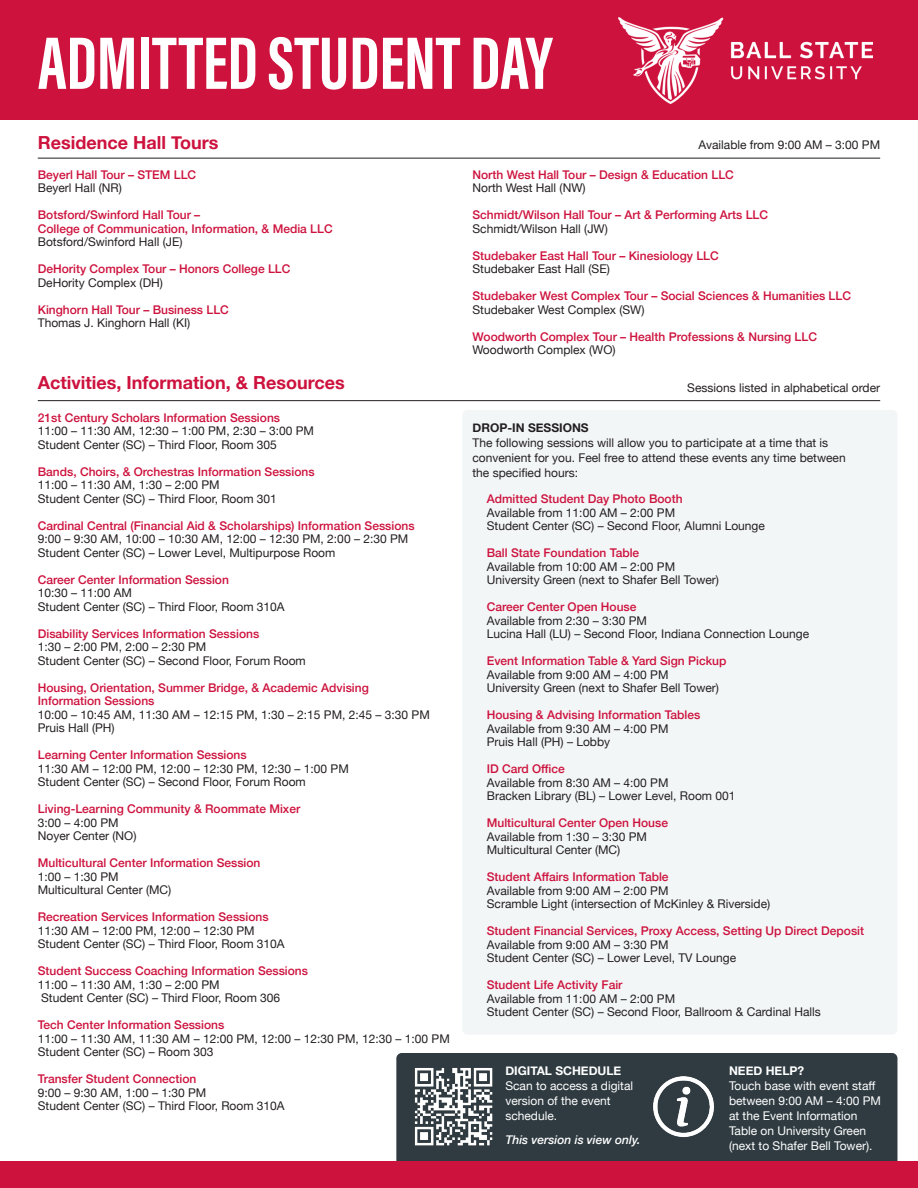
<style>
.page{position:relative;width:918px;height:1188px;background:#fff}
.page>*{position:absolute;margin:0;border:0;box-sizing:border-box;transform-origin:0 0}
.t1{font:700 76.5px "Acumin Pro Extra Cond";color:#fff}
.t2{font:700 18px "Helvetica Neue";color:#cd123d}
.t3{font:12px/15px "Helvetica Neue";color:#231f20}
.t4{font:500 12px "Helvetica Neue";color:#cd123d}
.t5{font:12px/15px "Helvetica Neue";color:#fff}
.t6{font:700 12px "Helvetica Neue";color:#fff}
.t7{font:italic 500 12px "Helvetica Neue";color:#fff}
.t8{font:700 12px "Helvetica Neue";color:#231f20}
</style>
<div class="page">
<div style="left:0;top:0;width:918px;height:120px;background:#cd123d"></div>
<img style="left:618px;top:18px;width:254px;height:86px">
<div style="left:0;top:1161px;width:918px;height:27px;background:#cd123d"></div>
<div style="left:462px;top:410px;width:435px;height:625px;background:#f3f6f7;border-radius:5px"></div>
<div style="left:396px;top:1053px;width:501px;height:108px;background:#2f3b41"></div>
<img style="left:413px;top:1066px;width:81px;height:82px">
<hr style="left:38px;top:158px;width:842px;height:1px;background:#231f20">
<hr style="left:38px;top:400px;width:842px;height:1px;background:#231f20">
<img style="left:647px;top:1070px;width:73px;height:74px">
<h1 class="t1" style="left:38px;top:16px;width:516px">ADMITTED STUDENT DAY</h1>
<p class="t2" style="left:38px;top:129px;width:182px">Residence Hall Tours</p>
<p class="t3" style="left:699px;top:138px;width:183px">Available from 9:00 AM – 3:00 PM</p>
<p class="t4" style="left:38px;top:165px;width:160px">Beyerl Hall Tour – STEM LLC</p>
<p class="t3" style="left:38px;top:181px;width:85px">Beyerl Hall (NR)</p>
<p class="t4" style="left:38px;top:205px;width:164px">Botsford/Swinford Hall Tour –</p>
<p class="t4" style="left:38px;top:219px;width:296px">College of Communication, Information, &amp; Media LLC</p>
<p class="t3" style="left:38px;top:235px;width:146px">Botsford/Swinford Hall (JE)</p>
<p class="t4" style="left:38px;top:259px;width:254px">DeHority Complex Tour – Honors College LLC</p>
<p class="t3" style="left:38px;top:275px;width:127px">DeHority Complex (DH)</p>
<p class="t4" style="left:38px;top:300px;width:193px">Kinghorn Hall Tour – Business LLC</p>
<p class="t3" style="left:38px;top:316px;width:154px">Thomas J. Kinghorn Hall (KI)</p>
<p class="t4" style="left:472px;top:165px;width:263px">North West Hall Tour – Design &amp; Education LLC</p>
<p class="t3" style="left:472px;top:181px;width:115px">North West Hall (NW)</p>
<p class="t4" style="left:472px;top:205px;width:297px">Schmidt/Wilson Hall Tour – Art &amp; Performing Arts LLC</p>
<p class="t3" style="left:472px;top:221px;width:137px">Schmidt/Wilson Hall (JW)</p>
<p class="t4" style="left:472px;top:246px;width:248px">Studebaker East Hall Tour – Kinesiology LLC</p>
<p class="t3" style="left:472px;top:262px;width:139px">Studebaker East Hall (SE)</p>
<p class="t4" style="left:472px;top:286px;width:380px">Studebaker West Complex Tour – Social Sciences &amp; Humanities LLC</p>
<p class="t3" style="left:472px;top:302px;width:174px">Studebaker West Complex (SW)</p>
<p class="t4" style="left:472px;top:327px;width:346px">Woodworth Complex Tour – Health Professions &amp; Nursing LLC</p>
<p class="t3" style="left:472px;top:343px;width:145px">Woodworth Complex (WO)</p>
<p class="t2" style="left:38px;top:369px;width:308px">Activities, Information, &amp; Resources</p>
<p class="t4" style="left:38px;top:408px;width:244px">21st Century Scholars Information Sessions</p>
<p class="t3" style="left:38px;top:424px;width:278px">11:00 – 11:30 AM, 12:30 – 1:00 PM, 2:30 – 3:00 PM</p>
<p class="t3" style="left:38px;top:438px;width:241px">Student Center (SC) – Third Floor, Room 305</p>
<p class="t4" style="left:38px;top:462px;width:278px">Bands, Choirs, &amp; Orchestras Information Sessions</p>
<p class="t3" style="left:38px;top:478px;width:183px">11:00 – 11:30 AM, 1:30 – 2:00 PM</p>
<p class="t3" style="left:38px;top:492px;width:241px">Student Center (SC) – Third Floor, Room 301</p>
<p class="t4" style="left:38px;top:516px;width:378px">Cardinal Central (Financial Aid &amp; Scholarships) Information Sessions</p>
<p class="t3" style="left:38px;top:532px;width:372px">9:00 – 9:30 AM, 10:00 – 10:30 AM, 12:00 – 12:30 PM, 2:00 – 2:30 PM</p>
<p class="t3" style="left:38px;top:546px;width:299px">Student Center (SC) – Lower Level, Multipurpose Room</p>
<p class="t4" style="left:38px;top:570px;width:193px">Career Center Information Session</p>
<p class="t3" style="left:38px;top:586px;width:96px">10:30 – 11:00 AM</p>
<p class="t3" style="left:38px;top:600px;width:248px">Student Center (SC) – Third Floor, Room 310A</p>
<p class="t4" style="left:38px;top:624px;width:223px">Disability Services Information Sessions</p>
<p class="t3" style="left:38px;top:640px;width:170px">1:30 – 2:00 PM, 2:00 – 2:30 PM</p>
<p class="t3" style="left:38px;top:654px;width:270px">Student Center (SC) – Second Floor, Forum Room</p>
<p class="t4" style="left:38px;top:678px;width:333px">Housing, Orientation, Summer Bridge, &amp; Academic Advising</p>
<p class="t4" style="left:38px;top:691px;width:118px">Information Sessions</p>
<p class="t3" style="left:38px;top:708px;width:394px">10:00 – 10:45 AM, 11:30 AM – 12:15 PM, 1:30 – 2:15 PM, 2:45 – 3:30 PM</p>
<p class="t3" style="left:38px;top:721px;width:78px">Pruis Hall (PH)</p>
<p class="t4" style="left:38px;top:745px;width:210px">Learning Center Information Sessions</p>
<p class="t3" style="left:38px;top:762px;width:313px">11:30 AM – 12:00 PM, 12:00 – 12:30 PM, 12:30 – 1:00 PM</p>
<p class="t3" style="left:38px;top:775px;width:270px">Student Center (SC) – Second Floor, Forum Room</p>
<p class="t4" style="left:38px;top:799px;width:264px">Living-Learning Community &amp; Roommate Mixer</p>
<p class="t3" style="left:38px;top:816px;width:82px">3:00 – 4:00 PM</p>
<p class="t3" style="left:38px;top:829px;width:100px">Noyer Center (NO)</p>
<p class="t4" style="left:38px;top:853px;width:224px">Multicultural Center Information Session</p>
<p class="t3" style="left:38px;top:870px;width:82px">1:00 – 1:30 PM</p>
<p class="t3" style="left:38px;top:883px;width:135px">Multicultural Center (MC)</p>
<p class="t4" style="left:38px;top:907px;width:232px">Recreation Services Information Sessions</p>
<p class="t3" style="left:38px;top:924px;width:218px">11:30 AM – 12:00 PM, 12:00 – 12:30 PM</p>
<p class="t3" style="left:38px;top:937px;width:248px">Student Center (SC) – Third Floor, Room 310A</p>
<p class="t4" style="left:38px;top:961px;width:272px">Student Success Coaching Information Sessions</p>
<p class="t3" style="left:38px;top:978px;width:183px">11:00 – 11:30 AM, 1:30 – 2:00 PM</p>
<p class="t3" style="left:41px;top:991px;width:241px">Student Center (SC) – Third Floor, Room 306</p>
<p class="t4" style="left:38px;top:1015px;width:188px">Tech Center Information Sessions</p>
<p class="t3" style="left:38px;top:1032px;width:414px">11:00 – 11:30 AM, 11:30 AM – 12:00 PM, 12:00 – 12:30 PM, 12:30 – 1:00 PM</p>
<p class="t3" style="left:38px;top:1045px;width:177px">Student Center (SC) – Room 303</p>
<p class="t4" style="left:38px;top:1069px;width:160px">Transfer Student Connection</p>
<p class="t3" style="left:38px;top:1086px;width:170px">9:00 – 9:30 AM, 1:00 – 1:30 PM</p>
<p class="t3" style="left:38px;top:1099px;width:248px">Student Center (SC) – Third Floor, Room 310A</p>
<p class="t3" style="left:687px;top:381px;width:194px">Sessions listed in alphabetical order</p>
<p class="t8" style="left:472px;top:419px;width:118px">DROP-IN SESSIONS</p>
<p class="t3" style="left:472px;top:436px;width:375px">The following sessions will allow you to participate at a time that is convenient for you. Feel free to attend these events any time between the specified hours:</p>
<p class="t4" style="left:487px;top:489px;width:197px">Admitted Student Day Photo Booth</p>
<p class="t3" style="left:487px;top:506px;width:190px">Available from 11:00 AM – 2:00 PM</p>
<p class="t3" style="left:487px;top:519px;width:280px">Student Center (SC) – Second Floor, Alumni Lounge</p>
<p class="t4" style="left:487px;top:543px;width:154px">Ball State Foundation Table</p>
<p class="t3" style="left:487px;top:560px;width:190px">Available from 10:00 AM – 2:00 PM</p>
<p class="t3" style="left:487px;top:573px;width:234px">University Green (next to Shafer Bell Tower)</p>
<p class="t4" style="left:487px;top:597px;width:151px">Career Center Open House</p>
<p class="t3" style="left:487px;top:614px;width:162px">Available from 2:30 – 3:30 PM</p>
<p class="t3" style="left:487px;top:627px;width:324px">Lucina Hall (LU) – Second Floor, Indiana Connection Lounge</p>
<p class="t4" style="left:487px;top:651px;width:241px">Event Information Table &amp; Yard Sign Pickup</p>
<p class="t3" style="left:487px;top:668px;width:183px">Available from 9:00 AM – 4:00 PM</p>
<p class="t3" style="left:487px;top:681px;width:234px">University Green (next to Shafer Bell Tower)</p>
<p class="t4" style="left:487px;top:705px;width:215px">Housing &amp; Advising Information Tables</p>
<p class="t3" style="left:487px;top:722px;width:183px">Available from 9:30 AM – 4:00 PM</p>
<p class="t3" style="left:487px;top:735px;width:125px">Pruis Hall (PH) – Lobby</p>
<p class="t4" style="left:487px;top:759px;width:80px">ID Card Office</p>
<p class="t3" style="left:487px;top:776px;width:183px">Available from 8:30 AM – 4:00 PM</p>
<p class="t3" style="left:487px;top:789px;width:250px">Bracken Library (BL) – Lower Level, Room 001</p>
<p class="t4" style="left:487px;top:813px;width:183px">Multicultural Center Open House</p>
<p class="t3" style="left:487px;top:830px;width:162px">Available from 1:30 – 3:30 PM</p>
<p class="t3" style="left:487px;top:843px;width:135px">Multicultural Center (MC)</p>
<p class="t4" style="left:487px;top:867px;width:183px">Student Affairs Information Table</p>
<p class="t3" style="left:487px;top:884px;width:183px">Available from 9:00 AM – 2:00 PM</p>
<p class="t3" style="left:487px;top:897px;width:285px">Scramble Light (intersection of McKinley &amp; Riverside)</p>
<p class="t4" style="left:487px;top:921px;width:379px">Student Financial Services, Proxy Access, Setting Up Direct Deposit</p>
<p class="t3" style="left:487px;top:938px;width:183px">Available from 9:00 AM – 3:30 PM</p>
<p class="t3" style="left:487px;top:951px;width:251px">Student Center (SC) – Lower Level, TV Lounge</p>
<p class="t4" style="left:487px;top:975px;width:137px">Student Life Activity Fair</p>
<p class="t3" style="left:487px;top:992px;width:190px">Available from 11:00 AM – 2:00 PM</p>
<p class="t3" style="left:487px;top:1005px;width:336px">Student Center (SC) – Second Floor, Ballroom &amp; Cardinal Halls</p>
<p class="t6" style="left:505px;top:1061px;width:118px">DIGITAL SCHEDULE</p>
<p class="t5" style="left:505px;top:1079px;width:129px">Scan to access a digital version of the event</p>
<p class="t5" style="left:505px;top:1109px;width:53px">schedule.</p>
<p class="t7" style="left:505px;top:1129px;width:137px">This version is view only.</p>
<p class="t6" style="left:729px;top:1061px;width:77px">NEED HELP?</p>
<p class="t5" style="left:729px;top:1079px;width:153px">Touch base with event staff between 9:00 AM – 4:00 PM</p>
<p class="t5" style="left:729px;top:1109px;width:145px">at the Event Information<br>Table on University Green (next to Shafer Bell Tower).</p>
</div>
